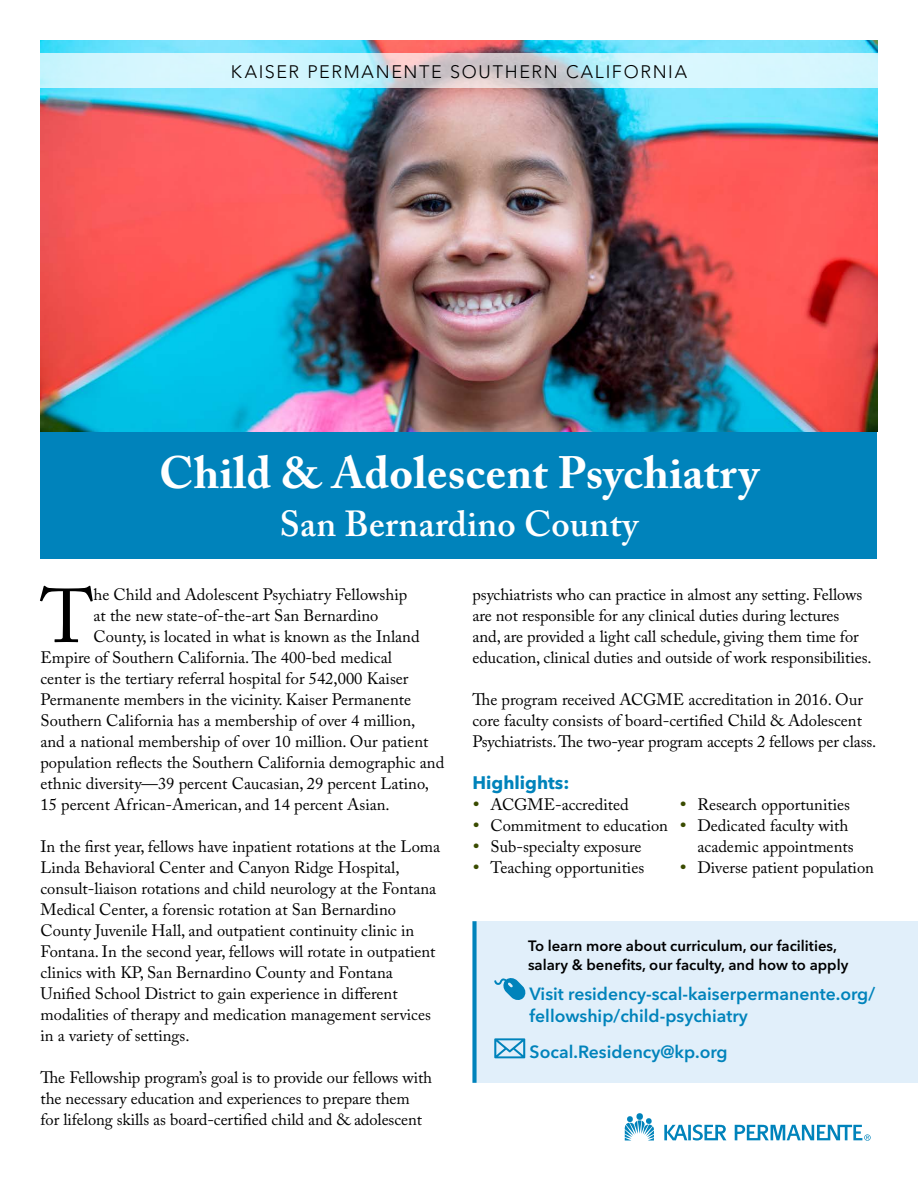
<style>
.page{position:relative;width:918px;height:1188px;background:#fff}
.page>*{position:absolute;margin:0;border:0;box-sizing:border-box;transform-origin:0 0}
.t1{font:75.6px "Adobe Caslon Pro";color:#000}
.t2{font:700 45px "Adobe Caslon Pro";letter-spacing:.01em;color:#fff}
.t3{font:600 36px "Adobe Caslon Pro";letter-spacing:.01em;color:#fff}
.t4{font:300 18px "Avenir LT Std";letter-spacing:.095em;color:#000}
.t5{font:700 18px "Avenir Next LT Pro";color:#0083bb}
.t6{font:600 17.55px/21.6px "Avenir Next LT Pro";color:#0083bb}
.t7{font:16.5px/21px "Adobe Caslon Pro";color:#000}
.t8{font:600 14.85px/18.9px "Avenir Next LT Pro";color:#000}
.s1{color:#3a4b00}
</style>
<div class="page">
<img style="left:40px;top:40px;width:837px;height:392px">
<div style="left:40px;top:432px;width:838px;height:127px;background:#0083bb"></div>
<svg style="left:40px;top:54px;width:838px;height:34px;background:#d0eaf1"></svg>
<svg style="left:625px;top:1116px;width:29px;height:24px"></svg>
<div style="left:636px;top:1113px;width:7px;height:7px;background:#0083bb;border-radius:50%"></div>
<svg style="left:664px;top:1125px;width:62px;height:16px"></svg>
<svg style="left:735px;top:1125px;width:136px;height:16px"></svg>
<div style="left:473px;top:921px;width:445px;height:162px;background:#e1effa"></div>
<svg style="left:494px;top:978px;width:32px;height:22px"></svg>
<svg style="left:494px;top:1038px;width:31px;height:20px"></svg>
<div style="left:472px;top:921px;width:5px;height:162px;background:#0083bb"></div>
<p class="t4" style="left:231px;top:61px;width:458px">KAISER PERMANENTE SOUTHERN CALIFORNIA</p>
<h2 class="t2" style="left:159px;top:446px;width:601px">Child &amp; Adolescent Psychiatry</h2>
<h3 class="t3" style="left:280px;top:502px;width:360px">San Bernardino County</h3>
<h1 class="t1" style="left:40px;top:572px;width:55px">T</h1>
<p class="t7" style="left:94px;top:584px;width:315px">he Child and Adolescent Psychiatry Fellowship</p>
<p class="t7" style="left:94px;top:605px;width:286px">at the new state-of-the-art San Bernardino</p>
<p class="t7" style="left:94px;top:626px;width:328px">County, is located in what is known as the Inland</p>
<p class="t7" style="left:41px;top:647px;width:353px">Empire of Southern California. The 400-bed medical</p>
<p class="t7" style="left:41px;top:668px;width:370px">center is the tertiary referral hospital for 542,000 Kaiser</p>
<p class="t7" style="left:41px;top:689px;width:372px">Permanente members in the vicinity. Kaiser Permanente</p>
<p class="t7" style="left:41px;top:710px;width:376px">Southern California has a membership of over 4 million,</p>
<p class="t7" style="left:41px;top:731px;width:389px">and a national membership of over 10 million. Our patient</p>
<p class="t7" style="left:41px;top:752px;width:405px">population reflects the Southern California demographic and</p>
<p class="t7" style="left:41px;top:773px;width:390px">ethnic diversity—39 percent Caucasian, 29 percent Latino,</p>
<p class="t7" style="left:41px;top:794px;width:351px">15 percent African-American, and 14 percent Asian.</p>
<p class="t7" style="left:41px;top:836px;width:401px">In the first year, fellows have inpatient rotations at the Loma Linda Behavioral Center and Canyon Ridge Hospital, consult-liaison rotations and child neurology at the Fontana Medical Center, a forensic rotation at San Bernardino County Juvenile Hall, and outpatient continuity clinic in Fontana. In the second year, fellows will rotate in outpatient clinics with KP, San Bernardino County and Fontana Unified School District to gain experience in different modalities of therapy and medication management services in a variety of settings.</p>
<p class="t7" style="left:41px;top:1067px;width:393px">The Fellowship program’s goal is to provide our fellows with the necessary education and experiences to prepare them for lifelong skills as board-certified child and &amp; adolescent</p>
<p class="t7" style="left:473px;top:584px;width:401px">psychiatrists who can practice in almost any setting. Fellows are not responsible for any clinical duties during lectures and, are provided a light call schedule, giving them time for education, clinical duties and outside of work responsibilities.</p>
<p class="t7" style="left:473px;top:689px;width:405px">The program received ACGME accreditation in 2016. Our core faculty consists of board-certified Child &amp; Adolescent<br>Psychiatrists. The two-year program accepts 2 fellows per class.</p>
<p class="t5" style="left:472px;top:772px;width:98px">Highlights:</p>
<p class="t7" style="left:472px;top:794px;width:158px"><span class="s1">•</span> ACGME-accredited</p>
<p class="t7" style="left:472px;top:815px;width:197px"><span class="s1">•</span> Commitment to education</p>
<p class="t7" style="left:472px;top:836px;width:171px"><span class="s1">•</span> Sub-specialty exposure</p>
<p class="t7" style="left:472px;top:857px;width:173px"><span class="s1">•</span> Teaching opportunities</p>
<p class="t7" style="left:680px;top:794px;width:172px"><span class="s1">•</span> Research opportunities</p>
<p class="t7" style="left:698px;top:815px;width:158px;text-indent:-18px"><span class="s1">•</span> Dedicated faculty with academic appointments</p>
<p class="t7" style="left:680px;top:857px;width:196px"><span class="s1">•</span> Diverse patient population</p>
<p class="t8" style="left:528px;top:936px;width:322px">To learn more about curriculum, our facilities, salary &amp; benefits, our faculty, and how to apply</p>
<p class="t6" style="left:529px;top:983px;width:347px">Visit residency-scal-kaiserpermanente.org/ fellowship/child-psychiatry</p>
<p class="t6" style="left:530px;top:1041px;width:199px">Socal.Residency@kp.org</p>
</div>
